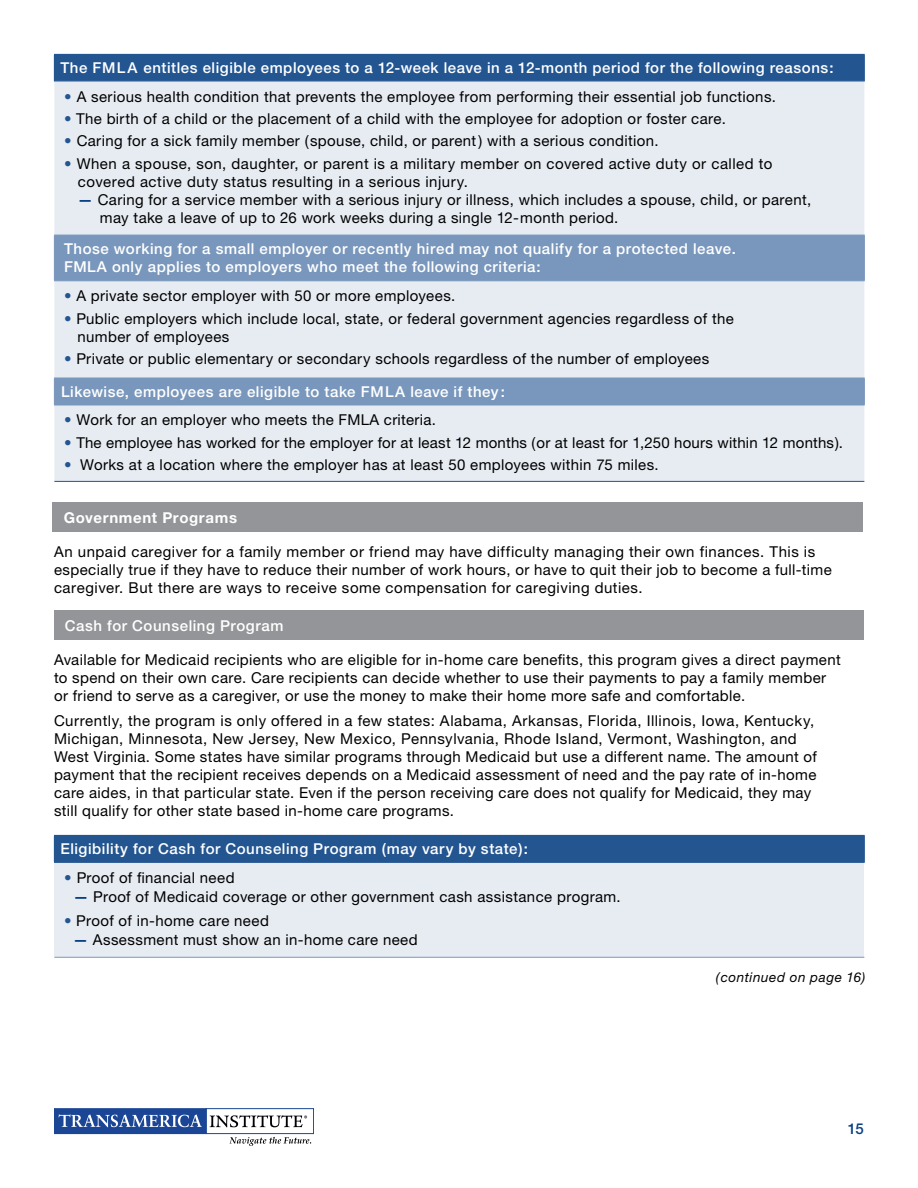
<style>
.page{position:relative;width:918px;height:1188px;background:#fff}
.page>*{position:absolute;margin:0;border:0;box-sizing:border-box;transform-origin:0 0}
.t1{font:15px/18px "Helvetica Neue LT Std";letter-spacing:.025em;color:#000}
.t2{font:500 15px/18px "Helvetica Neue LT Std";letter-spacing:.035em;color:#fff}
.t3{font:700 15px "Helvetica Neue LT Std";letter-spacing:.045em;color:#fff}
.t4{font:500 15px "Helvetica Neue LT Std";color:#0b4285}
.t5{font:italic 13.5px "Helvetica Neue LT Std";letter-spacing:.04em;color:#000}
.s1{font-weight:500;color:#235591}
.s2{font-weight:700;color:#0b4285}
.s3{color:#235591}
</style>
<div class="page">
<div style="left:206px;top:1108px;width:108px;height:26px;border:1px solid #1b4695"></div>
<div style="left:55px;top:1109px;width:151px;height:25px;background:#1b4695"></div>
<div style="left:54px;top:1108px;width:152px;height:26px;border:1px solid #1b4695"></div>
<svg style="left:59px;top:1114px;width:143px;height:13px"></svg>
<svg style="left:230px;top:1137px;width:81px;height:9px"></svg>
<svg style="left:210px;top:1115px;width:97px;height:12px"></svg>
<div style="left:54px;top:54px;width:810px;height:27px;background:#235591"></div>
<div style="left:54px;top:82px;width:810px;height:399px;background:#e7ecf3"></div>
<svg style="left:54px;top:236px;width:810px;height:169px;background:#b8c7db"></svg>
<hr style="left:54px;top:378px;width:811px;height:1px;background:#7997bc">
<svg style="left:54px;top:379px;width:1px;height:26px"></svg>
<svg style="left:864px;top:378px;width:1px;height:27px"></svg>
<hr style="left:54px;top:405px;width:811px;height:1px;background:#7997bc">
<hr style="left:54px;top:235px;width:811px;height:1px;background:#7997bc">
<hr style="left:54px;top:235px;width:1px;height:45px;background:#7997bc">
<hr style="left:864px;top:235px;width:1px;height:45px;background:#7997bc">
<hr style="left:54px;top:280px;width:811px;height:1px;background:#7997bc">
<hr style="left:54px;top:81px;width:811px;height:1px;background:#7997bc">
<hr style="left:54px;top:54px;width:811px;height:1px;background:#235591">
<svg style="left:864px;top:55px;width:1px;height:26px"></svg>
<hr style="left:54px;top:481px;width:810px;height:1px;background:#235591">
<div style="left:54px;top:835px;width:810px;height:27px;background:#235591"></div>
<div style="left:54px;top:862px;width:810px;height:95px;background:#e7ecf3"></div>
<hr style="left:54px;top:957px;width:810px;height:1px;background:#7997bc">
<hr style="left:54px;top:835px;width:811px;height:1px;background:#235591">
<svg style="left:864px;top:836px;width:1px;height:26px"></svg>
<hr style="left:54px;top:862px;width:811px;height:1px;background:#235591">
<div style="left:54px;top:611px;width:810px;height:29px;background:#939598"></div>
<div style="left:53px;top:502px;width:810px;height:29px;background:#939598"></div>
<p class="t2" style="left:60px;top:58px;width:775px">The FMLA entitles eligible employees to a 12-week leave in a 12-month period for the following reasons:</p>
<p class="t1" style="left:64px;top:87px;width:713px"><span class="s1">•</span> A serious health condition that prevents the employee from performing their essential job functions.</p>
<p class="t1" style="left:64px;top:110px;width:663px"><span class="s1">•</span> The birth of a child or the placement of a child with the employee for adoption or foster care.</p>
<p class="t1" style="left:64px;top:132px;width:596px"><span class="s1">•</span> Caring for a sick family member (spouse, child, or parent) with a serious condition.</p>
<p class="t1" style="left:78px;top:154px;width:696px;text-indent:-14px"><span class="s1">•</span> When a spouse, son, daughter, or parent is a military member on covered active duty or called to covered active duty status resulting in a serious injury.</p>
<p class="t1" style="left:100px;top:190px;width:713px;text-indent:-22px"><span class="s2">—</span> Caring for a service member with a serious injury or illness, which includes a spouse, child, or parent, may take a leave of up to 26 work weeks during a single 12-month period.</p>
<p class="t2" style="left:64px;top:240px;width:673px">Those working for a small employer or recently hired may not qualify for a protected leave.<br>FMLA only applies to employers who meet the following criteria:</p>
<p class="t1" style="left:64px;top:287px;width:393px"><span class="s3">•</span> A private sector employer with 50 or more employees.</p>
<p class="t1" style="left:78px;top:309px;width:658px;text-indent:-14px"><span class="s3">•</span> Public employers which include local, state, or federal government agencies regardless of the number of employees</p>
<p class="t1" style="left:64px;top:349px;width:647px"><span class="s3">•</span> Private or public elementary or secondary schools regardless of the number of employees</p>
<p class="t2" style="left:61px;top:383px;width:445px">Likewise, employees are eligible to take FMLA leave if they:</p>
<p class="t1" style="left:64px;top:411px;width:374px"><span class="s3">•</span> Work for an employer who meets the FMLA criteria.</p>
<p class="t1" style="left:64px;top:433px;width:781px"><span class="s3">•</span> The employee has worked for the employer for at least 12 months (or at least for 1,250 hours within 12 months).</p>
<p class="t1" style="left:64px;top:456px;width:596px"><span class="s3">•</span> Works at a location where the employer has at least 50 employees within 75 miles.</p>
<p class="t3" style="left:64px;top:508px;width:175px">Government Programs</p>
<p class="t1" style="left:54px;top:542px;width:779px">An unpaid caregiver for a family member or friend may have difficulty managing their own finances. This is especially true if they have to reduce their number of work hours, or have to quit their job to become a full-time caregiver. But there are ways to receive some compensation for caregiving duties.</p>
<p class="t2" style="left:65px;top:617px;width:220px">Cash for Counseling Program</p>
<p class="t1" style="left:54px;top:650px;width:788px">Available for Medicaid recipients who are eligible for in-home care benefits, this program gives a direct payment to spend on their own care. Care recipients can decide whether to use their payments to pay a family member or friend to serve as a caregiver, or use the money to make their home more safe and comfortable.</p>
<p class="t1" style="left:54px;top:711px;width:764px">Currently, the program is only offered in a few states: Alabama, Arkansas, Florida, Illinois, Iowa, Kentucky, Michigan, Minnesota, New Jersey, New Mexico, Pennsylvania, Rhode Island, Vermont, Washington, and West Virginia. Some states have similar programs through Medicaid but use a different name. The amount of payment that the recipient receives depends on a Medicaid assessment of need and the pay rate of in-home care aides, in that particular state. Even if the person receiving care does not qualify for Medicaid, they may still qualify for other state based in-home care programs.</p>
<p class="t2" style="left:60px;top:839px;width:469px">Eligibility for Cash for Counseling Program (may vary by state):</p>
<p class="t1" style="left:64px;top:868px;width:172px"><span class="s1">•</span> Proof of financial need</p>
<p class="t1" style="left:73px;top:887px;width:549px"><span class="s2">—</span> Proof of Medicaid coverage or other government cash assistance program.</p>
<p class="t1" style="left:64px;top:912px;width:206px"><span class="s3">•</span> Proof of in-home care need</p>
<p class="t1" style="left:73px;top:931px;width:346px"><span class="s2">—</span> Assessment must show an in-home care need</p>
<p class="t5" style="left:716px;top:969px;width:151px">(continued on page 16)</p>
<p class="t4" style="left:848px;top:1120px;width:18px">15</p>
</div>
